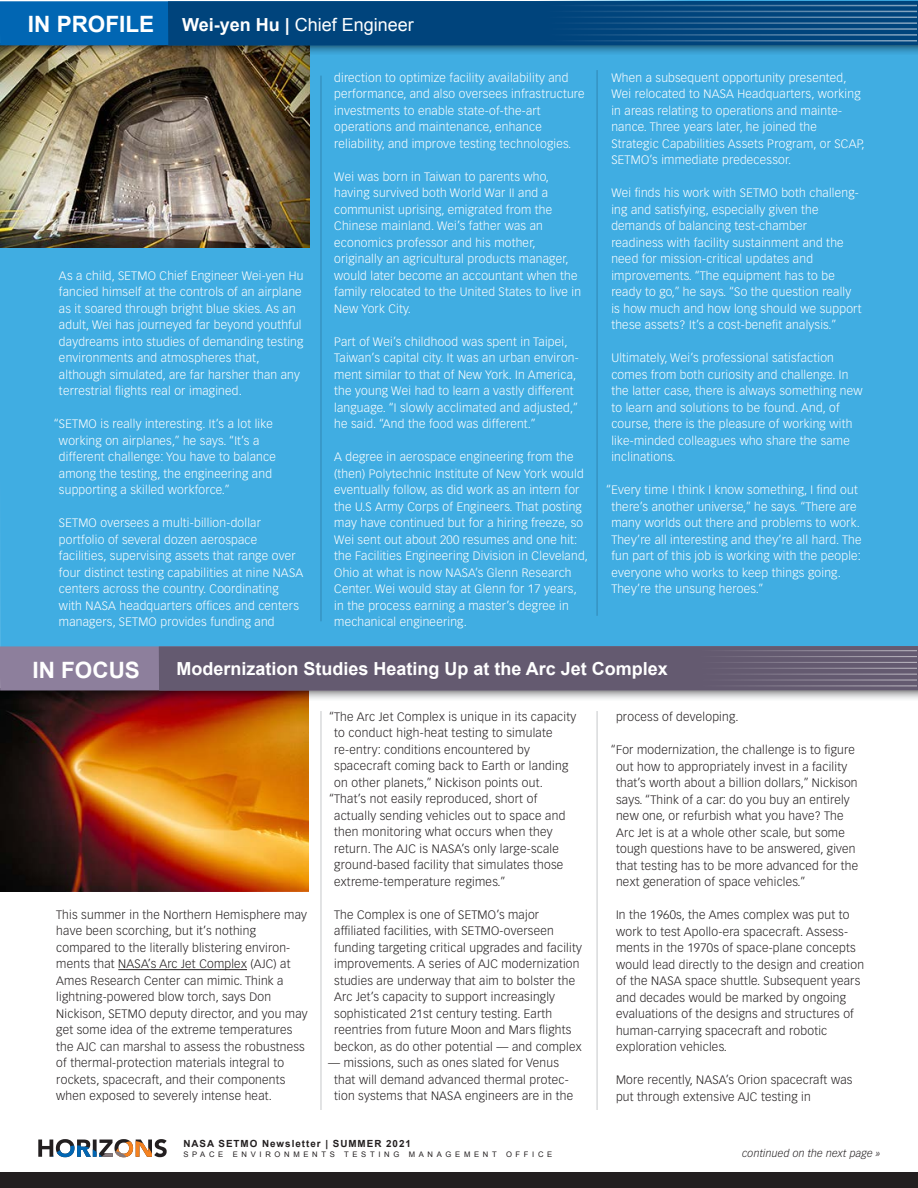
<style>
.page{position:relative;width:918px;height:1188px;background:#fff}
.page>*{position:absolute;margin:0;border:0;box-sizing:border-box;transform-origin:0 0}
.t1{font:700 22.5px "Arial";color:#fff}
.t2{font:700 18px "Arial";color:#fff}
.t3{font:18px "Arial";color:#fff}
.t4{font:300 12px/16.5px "Vectora LT Pro";letter-spacing:.02em;color:#fff}
.t5{font:300 12px/16.5px "Vectora LT Pro";letter-spacing:.02em;color:#231f20}
.t6{font:italic 300 10.5px "Vectora LT Pro";letter-spacing:.02em;color:#231f20}
.t7{font:700 9.9px "Arial";letter-spacing:.1em;color:#231f20}
.t8{font:7.65px "Arial";letter-spacing:.48em;color:#231f20}
.s1{font-weight:700;font-size:22.5px}
.s2{font-weight:700}
</style>
<div class="page">
<div style="left:0;top:0;width:918px;height:646px;background:#40ade2"></div>
<img style="left:1px;top:55px;width:309px;height:193px">
<svg style="left:1px;top:45px;width:917px;height:10px;background:#457d91"></svg>
<img style="left:0;top:691px;width:309px;height:201px">
<svg style="left:1px;top:691px;width:917px;height:9px;background:#a58f90"></svg>
<div style="left:0;top:1px;width:168px;height:44px;background:#0166b3"></div>
<div style="left:168px;top:1px;width:750px;height:44px;background:#00447c"></div>
<div style="left:0;top:646px;width:159px;height:45px;background:#8d7f9c"></div>
<div style="left:159px;top:646px;width:759px;height:45px;background:#645a70"></div>
<div style="left:0;top:1172px;width:918px;height:16px;background:#231f20"></div>
<hr style="left:118px;top:969px;width:129px;height:1px;background:#231f20">
<svg style="left:38px;top:1139px;width:129px;height:18px"></svg>
<hr style="left:544px;top:5px;width:373px;height:1px;background:#fff">
<hr style="left:544px;top:11px;width:373px;height:1px;background:#fff">
<hr style="left:544px;top:17px;width:373px;height:1px;background:#fff">
<hr style="left:544px;top:22px;width:373px;height:2px;background:#fff">
<hr style="left:544px;top:28px;width:373px;height:2px;background:#fff">
<hr style="left:544px;top:34px;width:373px;height:2px;background:#fff">
<hr style="left:544px;top:40px;width:373px;height:2px;background:#fff">
<hr style="left:697px;top:650px;width:220px;height:1px;background:#fff">
<hr style="left:697px;top:656px;width:220px;height:1px;background:#fff">
<hr style="left:697px;top:662px;width:220px;height:1px;background:#fff">
<hr style="left:697px;top:668px;width:220px;height:1px;background:#fff">
<hr style="left:697px;top:674px;width:220px;height:1px;background:#fff">
<hr style="left:697px;top:679px;width:220px;height:2px;background:#fff">
<hr style="left:697px;top:685px;width:220px;height:1px;background:#fff">
<hr style="left:320px;top:76px;width:2px;height:545px;background:#d9dadc">
<hr style="left:320px;top:711px;width:2px;height:399px;background:#d9dadc">
<hr style="left:596px;top:711px;width:2px;height:399px;background:#d9dadc">
<hr style="left:596px;top:70px;width:2px;height:546px;background:#d9dadc">
<h2 class="t3" style="left:28px;top:12px;width:387px"><span class="s1">IN PROFILE</span> <span class="s2">Wei-yen Hu |</span> Chief Engineer</h2>
<p class="t4" style="left:334px;top:69px;width:252px">direction to optimize facility availability and performance, and also oversees infrastructure investments to enable state-of-the-art operations and maintenance, enhance reliability, and improve testing technologies.</p>
<p class="t4" style="left:334px;top:168px;width:248px">Wei was born in Taiwan to parents who, having survived both World War II and a communist uprising, emigrated from the Chinese mainland. Wei’s father was an economics professor and his mother, originally an agricultural products manager, would later become an accountant when the family relocated to the United States to live in New York City.</p>
<p class="t4" style="left:334px;top:333px;width:246px">Part of Wei’s childhood was spent in Taipei, Taiwan’s capital city. It was an urban environ&shy;ment similar to that of New York. In America, the young Wei had to learn a vastly different language. “I slowly acclimated and adjusted,” he said. “And the food was different.”</p>
<p class="t4" style="left:334px;top:449px;width:255px">A degree in aerospace engineering from the (then) Polytechnic Institute of New York would eventually follow, as did work as an intern for the U.S Army Corps of Engineers. That posting may have continued but for a hiring freeze, so Wei sent out about 200 resumes and one hit: the Facilities Engineering Division in Cleveland, Ohio at what is now NASA’s Glenn Research Center. Wei would stay at Glenn for 17 years, in the process earning a master’s degree in mechanical engineering.</p>
<p class="t4" style="left:59px;top:267px;width:246px">As a child, SETMO Chief Engineer Wei-yen Hu fancied himself at the controls of an airplane as it soared through bright blue skies. As an adult, Wei has journeyed far beyond youthful daydreams into studies of demanding testing environments and atmospheres that, although simulated, are far harsher than any terrestrial flights real or imagined.</p>
<p class="t4" style="left:59px;top:416px;width:218px;text-indent:-5px">“SETMO is really interesting. It’s a lot like working on airplanes,” he says. “It’s a different challenge: You have to balance among the testing, the engineering and supporting a skilled workforce.”</p>
<p class="t4" style="left:59px;top:515px;width:246px">SETMO oversees a multi-billion-dollar portfolio of several dozen aerospace facilities, supervising assets that range over four distinct testing capabilities at nine NASA centers across the country. Coordinating with NASA headquarters offices and centers managers, SETMO provides funding and</p>
<p class="t4" style="left:611px;top:69px;width:255px">When a subsequent opportunity presented, Wei relocated to NASA Headquarters, working in areas relating to operations and mainte&shy;nance. Three years later, he joined the Strategic Capabilities Assets Program, or SCAP, SETMO’s immediate predecessor.</p>
<p class="t4" style="left:611px;top:185px;width:252px">Wei finds his work with SETMO both challeng&shy;ing and satisfying, especially given the demands of balancing test-chamber readiness with facility sustainment and the need for mission-critical updates and improvements. “The equipment has to be ready to go,” he says. “So the question really is how much and how long should we support these assets? It’s a cost-benefit analysis.”</p>
<p class="t4" style="left:611px;top:350px;width:253px">Ultimately, Wei’s professional satisfaction comes from both curiosity and challenge. In the latter case, there is always something new to learn and solutions to be found. And, of course, there is the pleasure of working with like-minded colleagues who share the same inclinations.</p>
<p class="t4" style="left:611px;top:482px;width:252px;text-indent:-5px">“Every time I think I know something, I find out there’s another universe,” he says. “There are many worlds out there and problems to work.<br>They’re all interesting and they’re all hard. The fun part of this job is working with the people: everyone who works to keep things going.<br>They’re the unsung heroes.”</p>
<h2 class="t1" style="left:32px;top:655px;width:109px">IN FOCUS</h2>
<h2 class="t2" style="left:176px;top:657px;width:493px">Modernization Studies Heating Up at the Arc Jet Complex</h2>
<p class="t5" style="left:56px;top:906px;width:253px">This summer in the Northern Hemisphere may have been scorching, but it’s nothing compared to the literally blistering environ&shy;ments that NASA’s Arc Jet Complex (AJC) at Ames Research Center can mimic. Think a lightning-powered blow torch, says Don Nickison, SETMO deputy director, and you may get some idea of the extreme temperatures the AJC can marshal to assess the robustness of thermal-protection materials integral to rockets, spacecraft, and their components when exposed to severely intense heat.</p>
<p class="t5" style="left:329px;top:708px;width:249px">“The Arc Jet Complex is unique in its capacity</p>
<p class="t5" style="left:334px;top:725px;width:220px">to conduct high-heat testing to simulate</p>
<p class="t5" style="left:334px;top:741px;width:197px">re-entry: conditions encountered by</p>
<p class="t5" style="left:334px;top:758px;width:236px">spacecraft coming back to Earth or landing</p>
<p class="t5" style="left:334px;top:774px;width:210px">on other planets,” Nickison points out.</p>
<p class="t5" style="left:329px;top:791px;width:210px">“That’s not easily reproduced, short of</p>
<p class="t5" style="left:334px;top:807px;width:233px">actually sending vehicles out to space and</p>
<p class="t5" style="left:334px;top:824px;width:220px">then monitoring what occurs when they</p>
<p class="t5" style="left:334px;top:840px;width:226px">return. The AJC is NASA’s only large-scale</p>
<p class="t5" style="left:334px;top:857px;width:231px">ground-based facility that simulates those</p>
<p class="t5" style="left:334px;top:873px;width:173px">extreme-temperature regimes.”</p>
<p class="t5" style="left:334px;top:906px;width:249px">The Complex is one of SETMO’s major affiliated facilities, with SETMO-overseen funding targeting critical upgrades and facility improvements. A series of AJC modernization studies are underway that aim to bolster the Arc Jet’s capacity to support increasingly sophisticated 21st century testing. Earth reentries from future Moon and Mars flights beckon, as do other potential — and complex</p>
<p class="t5" style="left:334px;top:1055px;width:241px;text-indent:-6px">— missions, such as ones slated for Venus that will demand advanced thermal protec&shy;tion systems that NASA engineers are in the</p>
<p class="t7" style="left:183px;top:1137px;width:229px">NASA SETMO Newsletter | SUMMER 2021</p>
<p class="t8" style="left:183px;top:1150px;width:371px">SPACE ENVIRONMENTS TESTING MANAGEMENT OFFICE</p>
<p class="t5" style="left:616px;top:708px;width:124px">process of developing.</p>
<p class="t5" style="left:616px;top:741px;width:244px;text-indent:-5px">“For modernization, the challenge is to figure out how to appropriately invest in a facility that’s worth about a billion dollars,” Nickison says. “Think of a car: do you buy an entirely new one, or refurbish what you have? The Arc Jet is at a whole other scale, but some tough questions have to be answered, given that testing has to be more advanced for the next generation of space vehicles.”</p>
<p class="t5" style="left:616px;top:906px;width:250px">In the 1960s, the Ames complex was put to work to test Apollo-era spacecraft. Assess&shy;ments in the 1970s of space-plane concepts would lead directly to the design and creation of the NASA space shuttle. Subsequent years and decades would be marked by ongoing evaluations of the designs and structures of human-carrying spacecraft and robotic exploration vehicles.</p>
<p class="t5" style="left:616px;top:1071px;width:238px">More recently, NASA’s Orion spacecraft was put through extensive AJC testing in</p>
<p class="t6" style="left:742px;top:1147px;width:140px">continued on the next page »</p>
</div>
